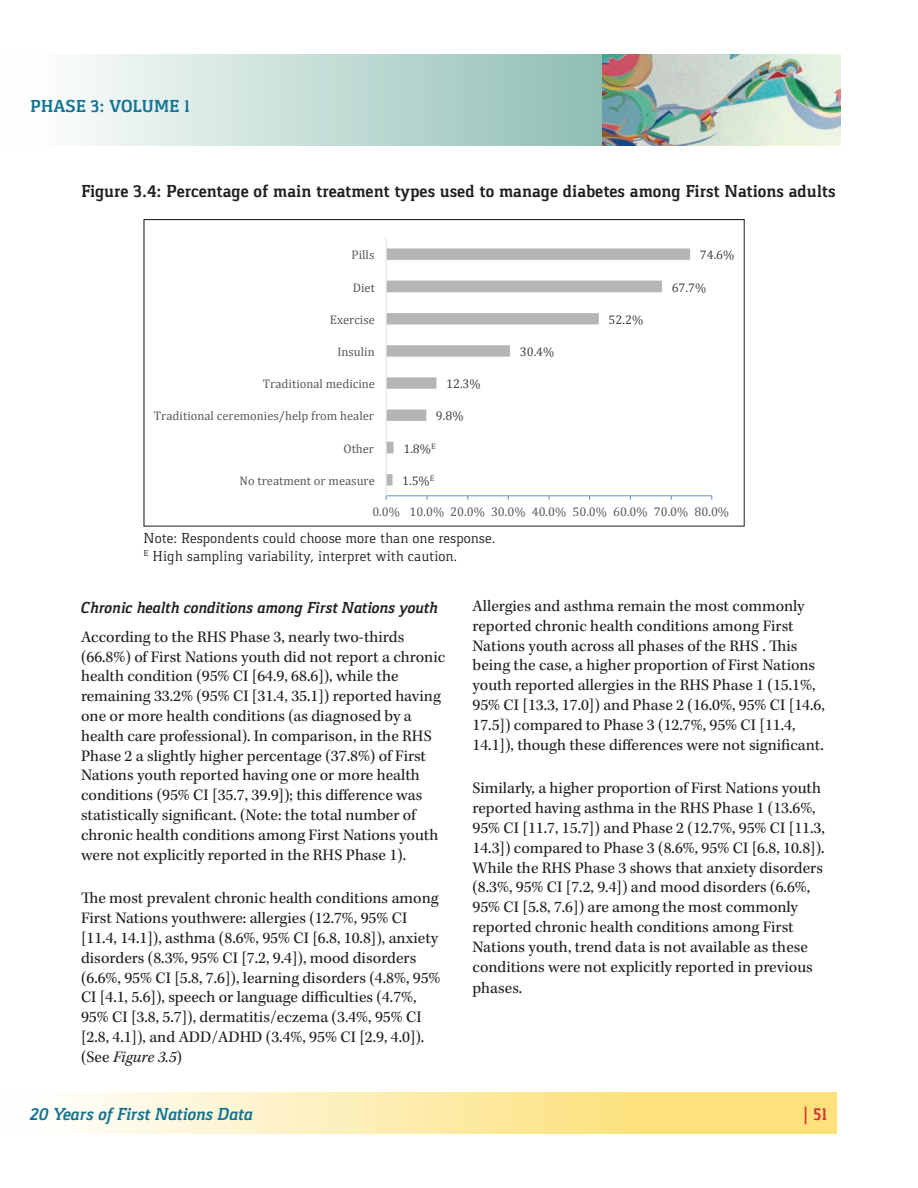
<style>
.page{position:relative;width:918px;height:1188px;background:#fff}
.page>*{position:absolute;margin:0;border:0;box-sizing:border-box;transform-origin:0 0}
.FN-Table_title{font:700 18px "Gaspar";color:#231f20}
.t1{font:italic 700 18px "Gaspar";color:#117392}
.t2{font:700 18px "Gaspar";color:#117392}
.t3{font:700 18px "Gaspar";color:#d43238}
.FN-Body{font:16.5px/19.8px "Kepler Std";color:#231f20}
.FN-Body_bold_italic{font:italic 700 16.5px "Gaspar";color:#231f20}
.FN-Table_body{font:15px "Gaspar";color:#231f20}
.t4{font:12.6px "Cambria";color:#595959}
.t5{font:12.6px "Cambria";color:#404040}
.s1{font-style:italic}
</style>
<div class="page">
<div style="left:1px;top:54px;width:602px;height:92px;background:linear-gradient(to right,#fff,#8fbeb3)"></div>
<img style="left:603px;top:54px;width:238px;height:92px">
<svg style="left:76px;top:1093px;width:761px;height:41px;background:#fdeba8"></svg>
<svg style="left:385px;top:238px;width:328px;height:262px"></svg>
<p class="t2" style="left:30px;top:96px;width:161px">PHASE 3: VOLUME 1</p>
<p class="FN-Table_title" style="left:81px;top:181px;width:756px">Figure 3.4: Percentage of main treatment types used to manage diabetes among First Nations adults</p>
<p class="t4" style="left:352px;top:248px;width:24px">Pills</p>
<p class="t5" style="left:700px;top:248px;width:36px">74.6%</p>
<p class="t4" style="left:353px;top:280px;width:24px">Diet</p>
<p class="t5" style="left:672px;top:280px;width:36px">67.7%</p>
<p class="t4" style="left:330px;top:312px;width:47px">Exercise</p>
<p class="t5" style="left:609px;top:312px;width:36px">52.2%</p>
<p class="t4" style="left:337px;top:344px;width:39px">Insulin</p>
<p class="t5" style="left:520px;top:344px;width:36px">30.4%</p>
<p class="t4" style="left:263px;top:376px;width:114px">Traditional medicine</p>
<p class="t5" style="left:446px;top:376px;width:36px">12.3%</p>
<p class="t4" style="left:154px;top:409px;width:222px">Traditional ceremonies/help from healer</p>
<p class="t5" style="left:436px;top:409px;width:29px">9.8%</p>
<p class="t4" style="left:343px;top:441px;width:32px">Other</p>
<p class="t5" style="left:403px;top:441px;width:34px">1.8%<sup>E</sup></p>
<p class="t4" style="left:239px;top:473px;width:137px">No treatment or measure</p>
<p class="t5" style="left:402px;top:473px;width:34px">1.5%<sup>E</sup></p>
<p class="t4" style="left:372px;top:505px;width:358px">0.0% 10.0% 20.0% 30.0% 40.0% 50.0% 60.0% 70.0% 80.0%</p>
<p class="FN-Table_body" style="left:144px;top:530px;width:353px">Note: Respondents could choose more than one response.</p>
<p class="FN-Table_body" style="left:144px;top:548px;width:315px"><sup>E</sup> High sampling variability, interpret with caution.</p>
<p class="FN-Body_bold_italic" style="left:81px;top:598px;width:359px">Chronic health conditions among First Nations youth</p>
<p class="FN-Body" style="left:81px;top:627px;width:366px">According to the RHS Phase 3, nearly two-thirds (66.8%) of First Nations youth did not report a chronic health condition (95% CI [64.9, 68.6]), while the remaining 33.2% (95% CI [31.4, 35.1]) reported having one or more health conditions (as diagnosed by a health care professional). In comparison, in the RHS Phase 2 a slightly higher percentage (37.8%) of First Nations youth reported having one or more health conditions (95% CI [35.7, 39.9]); this difference was statistically significant. (Note: the total number of chronic health conditions among First Nations youth were not explicitly reported in the RHS Phase 1).</p>
<p class="FN-Body" style="left:81px;top:889px;width:361px">The most prevalent chronic health conditions among First Nations youthwere: allergies (12.7%, 95% CI [11.4, 14.1]), asthma (8.6%, 95% CI [6.8, 10.8]), anxiety disorders (8.3%, 95% CI [7.2, 9.4]), mood disorders (6.6%, 95% CI [5.8, 7.6]), learning disorders (4.8%, 95% CI [4.1, 5.6]), speech or language difficulties (4.7%, 95% CI [3.8, 5.7]), dermatitis/eczema (3.4%, 95% CI [2.8, 4.1]), and ADD/ADHD (3.4%, 95% CI [2.9, 4.0]). (See <span class="s1">Figure 3.5</span>)</p>
<p class="FN-Body" style="left:472px;top:597px;width:354px">Allergies and asthma remain the most commonly reported chronic health conditions among First Nations youth across all phases of the RHS . This being the case, a higher proportion of First Nations youth reported allergies in the RHS Phase 1 (15.1%, 95% CI [13.3, 17.0]) and Phase 2 (16.0%, 95% CI [14.6, 17.5]) compared to Phase 3 (12.7%, 95% CI [11.4, 14.1]), though these differences were not significant.</p>
<p class="FN-Body" style="left:472px;top:779px;width:354px">Similarly, a higher proportion of First Nations youth reported having asthma in the RHS Phase 1 (13.6%, 95% CI [11.7, 15.7]) and Phase 2 (12.7%, 95% CI [11.3, 14.3]) compared to Phase 3 (8.6%, 95% CI [6.8, 10.8]).<br>While the RHS Phase 3 shows that anxiety disorders (8.3%, 95% CI [7.2, 9.4]) and mood disorders (6.6%, 95% CI [5.8, 7.6]) are among the most commonly reported chronic health conditions among First Nations youth, trend data is not available as these conditions were not explicitly reported in previous</p>
<p class="FN-Body" style="left:472px;top:979px;width:51px">phases.</p>
<p class="t1" style="left:30px;top:1104px;width:224px">20 Years of First Nations Data</p>
<p class="t3" style="left:803px;top:1104px;width:26px">| 51</p>
</div>
